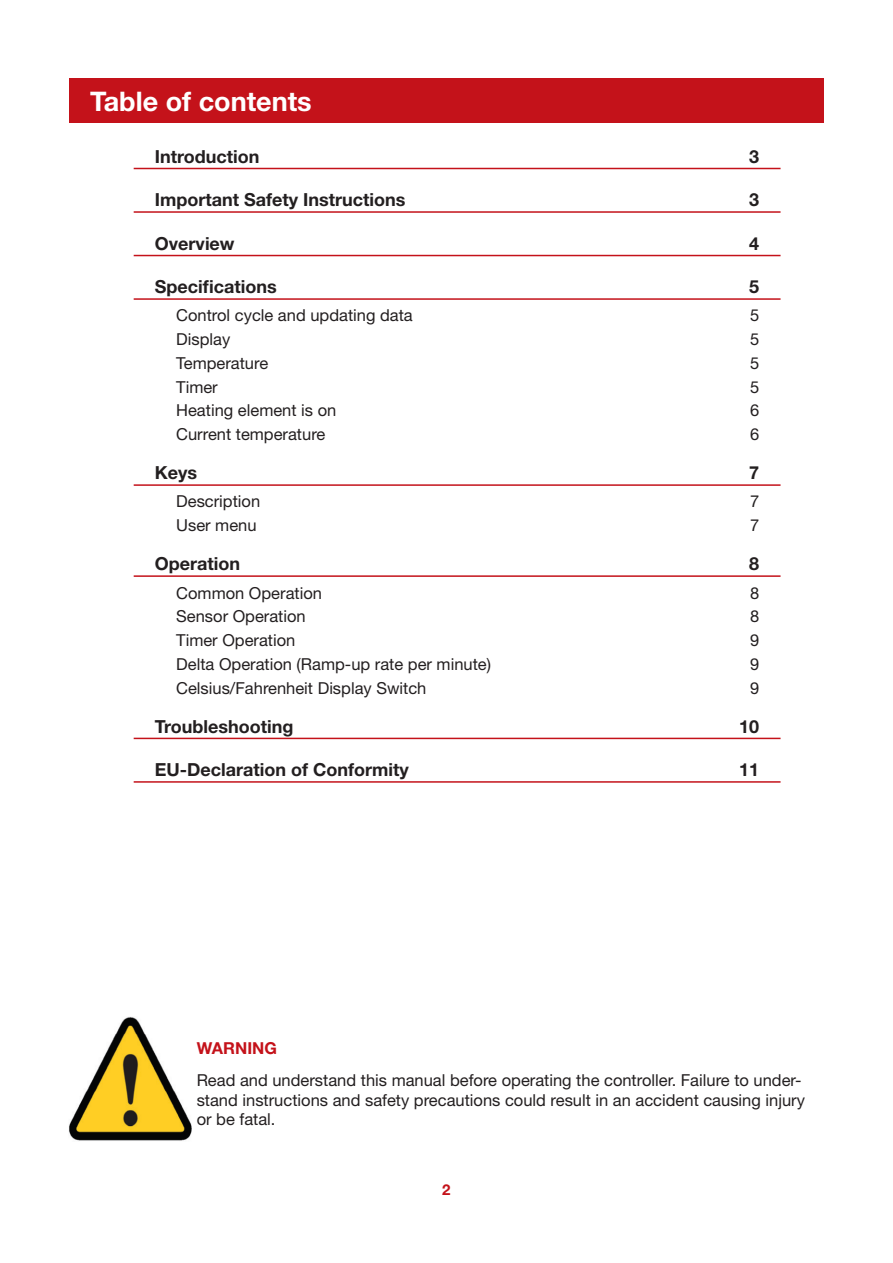
<style>
.page{position:relative;width:893px;height:1263px;background:#fff}
.page>*{position:absolute;margin:0;border:0;box-sizing:border-box;transform-origin:0 0}
.t1{font:700 27px "Helvetica Neue LT Std";color:#fff}
.t2{font:700 18px "Helvetica Neue LT Std";color:#231f20}
.t3{font:16.5px/19.5px "Helvetica Neue LT Std";color:#231f20}
.t4{font:700 16.5px "Helvetica Neue LT Std";color:#c4121a}
.t5{font:700 15px "Helvetica Neue LT Std";color:#c4121a}
</style>
<div class="page">
<div style="left:69px;top:78px;width:755px;height:45px;background:#c4121a"></div>
<img style="left:69px;top:1017px;width:122px;height:124px">
<hr style="left:134px;top:168px;width:646px;height:1px;background:#c4121a">
<hr style="left:134px;top:211px;width:646px;height:2px;background:#c4121a">
<hr style="left:134px;top:255px;width:646px;height:1px;background:#c4121a">
<hr style="left:134px;top:298px;width:646px;height:2px;background:#c4121a">
<hr style="left:134px;top:484px;width:646px;height:2px;background:#c4121a">
<hr style="left:134px;top:575px;width:646px;height:2px;background:#c4121a">
<hr style="left:134px;top:738px;width:646px;height:1px;background:#c4121a">
<hr style="left:134px;top:781px;width:646px;height:2px;background:#c4121a">
<h1 class="t1" style="left:90px;top:84px;width:223px">Table of contents</h1>
<p class="t2" style="left:155px;top:145px;width:106px">Introduction</p>
<p class="t2" style="left:749px;top:145px;width:12px">3</p>
<p class="t2" style="left:155px;top:189px;width:252px">Important Safety Instructions</p>
<p class="t2" style="left:749px;top:189px;width:12px">3</p>
<p class="t2" style="left:155px;top:232px;width:81px">Overview</p>
<p class="t2" style="left:749px;top:232px;width:12px">4</p>
<p class="t2" style="left:155px;top:276px;width:123px">Specifications</p>
<p class="t2" style="left:749px;top:276px;width:12px">5</p>
<p class="t3" style="left:176px;top:306px;width:238px">Control cycle and updating data</p>
<p class="t3" style="left:750px;top:306px;width:11px">5</p>
<p class="t3" style="left:176px;top:329px;width:56px">Display</p>
<p class="t3" style="left:750px;top:329px;width:11px">5</p>
<p class="t3" style="left:176px;top:353px;width:94px">Temperature</p>
<p class="t3" style="left:750px;top:353px;width:11px">5</p>
<p class="t3" style="left:176px;top:377px;width:43px">Timer</p>
<p class="t3" style="left:750px;top:377px;width:11px">5</p>
<p class="t3" style="left:176px;top:401px;width:162px">Heating element is on</p>
<p class="t3" style="left:750px;top:401px;width:11px">6</p>
<p class="t3" style="left:176px;top:424px;width:151px">Current temperature</p>
<p class="t3" style="left:750px;top:424px;width:11px">6</p>
<p class="t2" style="left:155px;top:462px;width:44px">Keys</p>
<p class="t2" style="left:749px;top:462px;width:12px">7</p>
<p class="t3" style="left:176px;top:492px;width:86px">Description</p>
<p class="t3" style="left:750px;top:492px;width:11px">7</p>
<p class="t3" style="left:176px;top:515px;width:82px">User menu</p>
<p class="t3" style="left:750px;top:515px;width:11px">7</p>
<p class="t2" style="left:155px;top:553px;width:87px">Operation</p>
<p class="t2" style="left:749px;top:553px;width:12px">8</p>
<p class="t3" style="left:176px;top:583px;width:147px">Common Operation</p>
<p class="t3" style="left:750px;top:583px;width:11px">8</p>
<p class="t3" style="left:176px;top:606px;width:131px">Sensor Operation</p>
<p class="t3" style="left:750px;top:606px;width:11px">8</p>
<p class="t3" style="left:176px;top:630px;width:121px">Timer Operation</p>
<p class="t3" style="left:750px;top:630px;width:11px">9</p>
<p class="t3" style="left:176px;top:654px;width:316px">Delta Operation (Ramp-up rate per minute)</p>
<p class="t3" style="left:750px;top:654px;width:11px">9</p>
<p class="t3" style="left:176px;top:678px;width:252px">Celsius/Fahrenheit Display Switch</p>
<p class="t3" style="left:750px;top:678px;width:11px">9</p>
<p class="t2" style="left:155px;top:715px;width:140px">Troubleshooting</p>
<p class="t2" style="left:739px;top:715px;width:22px">10</p>
<p class="t2" style="left:155px;top:759px;width:255px">EU-Declaration of Conformity</p>
<p class="t2" style="left:739px;top:759px;width:22px">11</p>
<p class="t4" style="left:197px;top:1038px;width:82px">WARNING</p>
<p class="t3" style="left:197px;top:1070px;width:610px">Read and understand this manual before operating the controller. Failure to under&shy;stand instructions and safety precautions could result in an accident causing injury or be fatal.</p>
<p class="t5" style="left:442px;top:1180px;width:10px">2</p>
</div>
